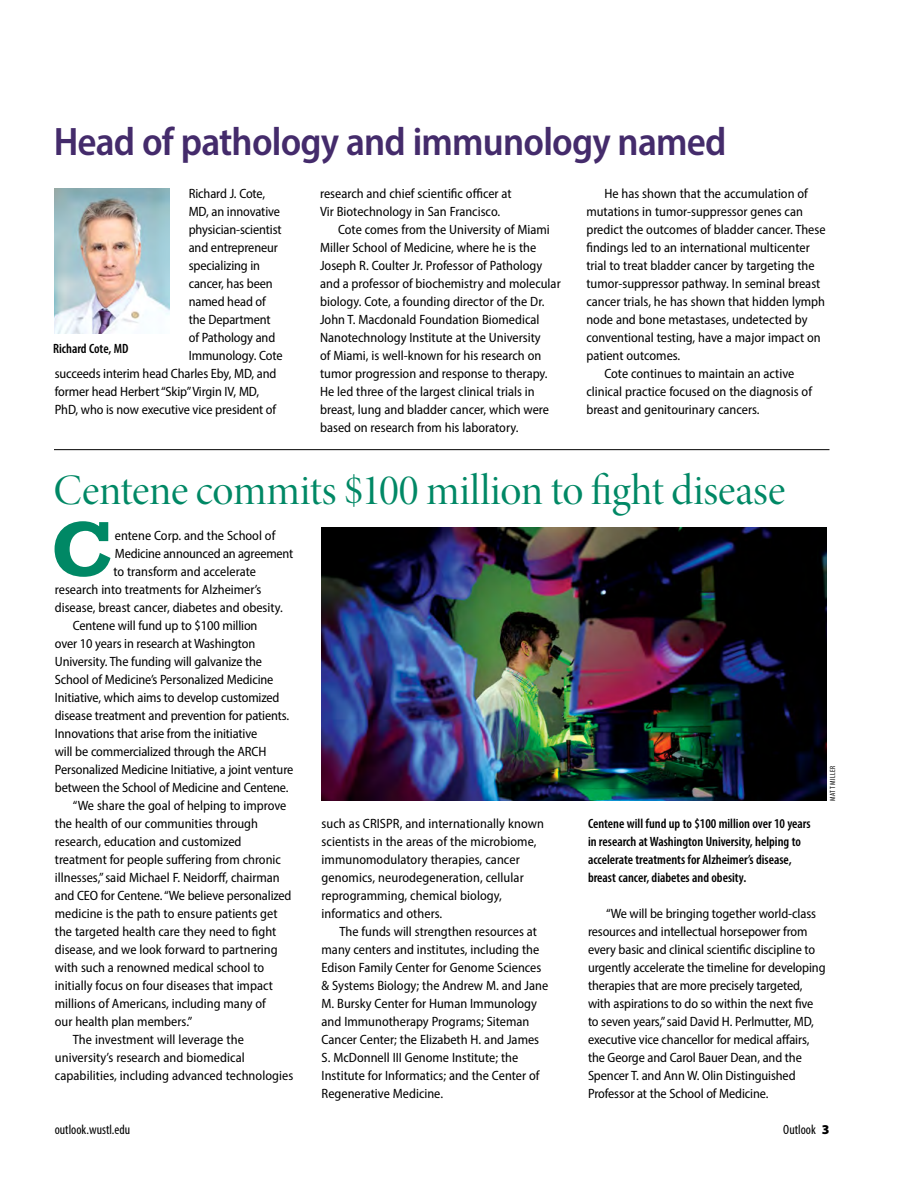
<style>
.page{position:relative;width:918px;height:1188px;background:#fff}
.page>*{position:absolute;margin:0;border:0;box-sizing:border-box;transform-origin:0 0}
.t1{font:700 79.5px "Rockwell Std";color:#008865}
.t2{font:43.5px "Minion Pro Disp";letter-spacing:-.005em;color:#008865}
.t3{font:600 semi-condensed 39.9px "Myriad Pro";letter-spacing:-.02em;color:#442b6b}
.t4{font:semi-condensed 13.5px/18px "Myriad Pro";color:#000}
.t5{font:600 condensed 13.5px/18px "Myriad Pro";color:#000}
.t6{font:condensed 13.5px "Myriad Pro";color:#000}
.t7{font:condensed 7.5px "Myriad Pro";letter-spacing:.06em;color:#000}
.s1{font-weight:900;font-stretch:normal}
</style>
<div class="page">
<img style="left:54px;top:188px;width:115px;height:146px">
<img style="left:321px;top:528px;width:506px;height:273px">
<hr style="left:54px;top:449px;width:776px;height:1px;background:#000">
<h3 class="t3" style="left:54px;top:116px;width:674px">Head of pathology and immunology named</h3>
<p class="t4" style="left:320px;top:184px;width:193px">research and chief scientific officer at</p>
<p class="t4" style="left:320px;top:202px;width:182px">Vir Biotechnology in San Francisco.</p>
<p class="t4" style="left:338px;top:220px;width:213px">Cote comes from the University of Miami</p>
<p class="t4" style="left:320px;top:238px;width:218px">Miller School of Medicine, where he is the</p>
<p class="t4" style="left:320px;top:256px;width:224px">Joseph R. Coulter Jr. Professor of Pathology</p>
<p class="t4" style="left:320px;top:274px;width:242px">and a professor of biochemistry and molecular</p>
<p class="t4" style="left:320px;top:292px;width:226px">biology. Cote, a founding director of the Dr.</p>
<p class="t4" style="left:320px;top:310px;width:221px">John T. Macdonald Foundation Biomedical</p>
<p class="t4" style="left:320px;top:328px;width:222px">Nanotechnology Institute at the University</p>
<p class="t4" style="left:320px;top:346px;width:223px">of Miami, is well-known for his research on</p>
<p class="t4" style="left:320px;top:364px;width:229px">tumor progression and response to therapy.</p>
<p class="t4" style="left:320px;top:382px;width:216px">He led three of the largest clinical trials in</p>
<p class="t4" style="left:320px;top:400px;width:231px">breast, lung and bladder cancer, which were</p>
<p class="t4" style="left:320px;top:418px;width:200px">based on research from his laboratory.</p>
<p class="t4" style="left:604px;top:184px;width:205px">He has shown that the accumulation of</p>
<p class="t4" style="left:586px;top:202px;width:218px">mutations in tumor-suppressor genes can</p>
<p class="t4" style="left:586px;top:220px;width:241px">predict the outcomes of bladder cancer. These</p>
<p class="t4" style="left:586px;top:238px;width:225px">findings led to an international multicenter</p>
<p class="t4" style="left:586px;top:256px;width:230px">trial to treat bladder cancer by targeting the</p>
<p class="t4" style="left:586px;top:274px;width:236px">tumor-suppressor pathway. In seminal breast</p>
<p class="t4" style="left:586px;top:292px;width:240px">cancer trials, he has shown that hidden lymph</p>
<p class="t4" style="left:586px;top:310px;width:223px">node and bone metastases, undetected by</p>
<p class="t4" style="left:586px;top:328px;width:236px">conventional testing, have a major impact on</p>
<p class="t4" style="left:586px;top:346px;width:95px">patient outcomes.</p>
<p class="t4" style="left:604px;top:364px;width:192px">Cote continues to maintain an active</p>
<p class="t4" style="left:586px;top:382px;width:227px">clinical practice focused on the diagnosis of</p>
<p class="t4" style="left:586px;top:400px;width:175px">breast and genitourinary cancers.</p>
<p class="t4" style="left:189px;top:184px;width:78px">Richard J. Cote,</p>
<p class="t4" style="left:189px;top:202px;width:93px">MD, an innovative</p>
<p class="t4" style="left:189px;top:220px;width:94px">physician-scientist</p>
<p class="t4" style="left:189px;top:238px;width:91px">and entrepreneur</p>
<p class="t4" style="left:189px;top:256px;width:73px">specializing in</p>
<p class="t4" style="left:189px;top:274px;width:86px">cancer, has been</p>
<p class="t4" style="left:189px;top:292px;width:79px">named head of</p>
<p class="t4" style="left:189px;top:310px;width:83px">the Department</p>
<p class="t4" style="left:189px;top:328px;width:88px">of Pathology and</p>
<p class="t4" style="left:189px;top:346px;width:95px">Immunology. Cote</p>
<p class="t4" style="left:55px;top:364px;width:223px">succeeds interim head Charles Eby, MD, and</p>
<p class="t4" style="left:55px;top:382px;width:206px">former head Herbert “Skip” Virgin IV, MD,</p>
<p class="t4" style="left:55px;top:400px;width:223px">PhD, who is now executive vice president of</p>
<p class="t5" style="left:53px;top:339px;width:77px">Richard Cote, MD</p>
<h2 class="t2" style="left:54px;top:463px;width:733px">Centene commits $100 million to fight disease</h2>
<h1 class="t1" style="left:52px;top:502px;width:64px">C</h1>
<p class="t4" style="left:115px;top:526px;width:162px">entene Corp. and the School of</p>
<p class="t4" style="left:115px;top:544px;width:180px">Medicine announced an agreement</p>
<p class="t4" style="left:113px;top:562px;width:144px">to transform and accelerate</p>
<p class="t4" style="left:55px;top:580px;width:208px">research into treatments for Alzheimer’s</p>
<p class="t4" style="left:55px;top:598px;width:229px">disease, breast cancer, diabetes and obesity.</p>
<p class="t4" style="left:73px;top:616px;width:186px">Centene will fund up to $100 million</p>
<p class="t4" style="left:55px;top:634px;width:202px">over 10 years in research at Washington</p>
<p class="t4" style="left:55px;top:652px;width:209px">University. The funding will galvanize the</p>
<p class="t4" style="left:55px;top:670px;width:220px">School of Medicine’s Personalized Medicine</p>
<p class="t4" style="left:55px;top:688px;width:226px">Initiative, which aims to develop customized</p>
<p class="t4" style="left:55px;top:706px;width:236px">disease treatment and prevention for patients.</p>
<p class="t4" style="left:55px;top:724px;width:204px">Innovations that arise from the initiative</p>
<p class="t4" style="left:55px;top:742px;width:213px">will be commercialized through the ARCH</p>
<p class="t4" style="left:55px;top:760px;width:240px">Personalized Medicine Initiative, a joint venture</p>
<p class="t4" style="left:55px;top:778px;width:235px">between the School of Medicine and Centene.</p>
<p class="t4" style="left:73px;top:796px;width:215px">“We share the goal of helping to improve</p>
<p class="t4" style="left:55px;top:814px;width:205px">the health of our communities through</p>
<p class="t4" style="left:55px;top:832px;width:188px">research, education and customized</p>
<p class="t4" style="left:55px;top:850px;width:228px">treatment for people suffering from chronic</p>
<p class="t4" style="left:55px;top:868px;width:226px">illnesses,” said Michael F. Neidorff, chairman</p>
<p class="t4" style="left:55px;top:886px;width:238px">and CEO for Centene. “We believe personalized</p>
<p class="t4" style="left:55px;top:904px;width:224px">medicine is the path to ensure patients get</p>
<p class="t4" style="left:55px;top:922px;width:223px">the targeted health care they need to fight</p>
<p class="t4" style="left:55px;top:940px;width:224px">disease, and we look forward to partnering</p>
<p class="t4" style="left:55px;top:958px;width:211px">with such a renowned medical school to</p>
<p class="t4" style="left:55px;top:976px;width:219px">initially focus on four diseases that impact</p>
<p class="t4" style="left:55px;top:994px;width:213px">millions of Americans, including many of</p>
<p class="t4" style="left:55px;top:1012px;width:139px">our health plan members.”</p>
<p class="t4" style="left:73px;top:1030px;width:173px">The investment will leverage the</p>
<p class="t4" style="left:55px;top:1048px;width:191px">university’s research and biomedical</p>
<p class="t4" style="left:55px;top:1066px;width:240px">capabilities, including advanced technologies</p>
<p class="t7" style="left:828px;top:801px;width:37px;rotate:-90deg">MATT MILLER</p>
<p class="t4" style="left:322px;top:814px;width:224px">such as CRISPR, and internationally known scientists in the areas of the microbiome, immunomodulatory therapies, cancer genomics, neurodegeneration, cellular reprogramming, chemical biology, informatics and others.</p>
<p class="t4" style="left:322px;top:922px;width:228px;text-indent:18px">The funds will strengthen resources at many centers and institutes, including the Edison Family Center for Genome Sciences &amp; Systems Biology; the Andrew M. and Jane M. Bursky Center for Human Immunology and Immunotherapy Programs; Siteman Cancer Center; the Elizabeth H. and James S. McDonnell III Genome Institute; the Institute for Informatics; and the Center of Regenerative Medicine.</p>
<p class="t5" style="left:588px;top:815px;width:224px">Centene will fund up to $100 million over 10 years in research at Washington University, helping to accelerate treatments for Alzheimer’s disease, breast cancer, diabetes and obesity.</p>
<p class="t4" style="left:588px;top:904px;width:239px;text-indent:18px">“We will be bringing together world-class resources and intellectual horsepower from every basic and clinical scientific discipline to urgently accelerate the timeline for developing therapies that are more precisely targeted, with aspirations to do so within the next five to seven years,” said David H. Perlmutter, MD, executive vice chancellor for medical affairs, the George and Carol Bauer Dean, and the Spencer T. and Ann W. Olin Distinguished Professor at the School of Medicine.</p>
<p class="t6" style="left:55px;top:1121px;width:77px">outlook.wustl.edu</p>
<p class="t6" style="left:783px;top:1121px;width:48px">Outlook <span class="s1">3</span></p>
</div>
